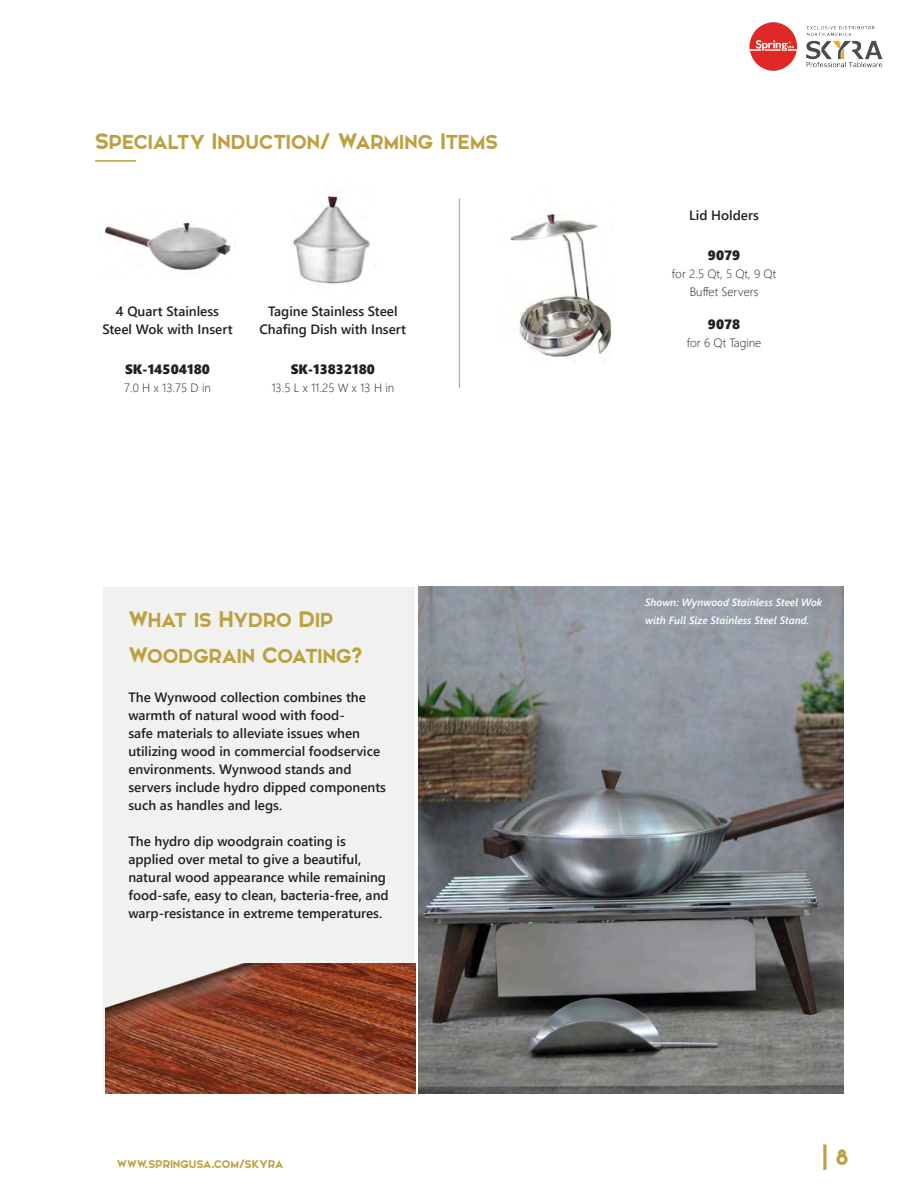
<style>
.page{position:relative;width:918px;height:1188px;background:#fff}
.page>*{position:absolute;margin:0;border:0;box-sizing:border-box;transform-origin:0 0}
.t1{font:30px "Elkwood";letter-spacing:.005em;color:#bda140}
.t2{font:16.5px "Elkwood";letter-spacing:.02em;color:#bda140}
.t3{font:600 13.5px/18px "Segoe UI";color:#231f20;text-align:center}
.t4{font:13.5px "Segoe UI Black";color:#231f20}
.t5{font:300 12px/18px "Segoe UI";color:#231f20;text-align:center}
.t6{font:italic 600 10.5px "Segoe UI";color:#fff}
</style>
<div class="page">
<img style="left:749px;top:23px;width:134px;height:48px">
<div style="left:104px;top:587px;width:311px;height:504px;background:#f1f2f0"></div>
<img style="left:104px;top:222px;width:132px;height:48px">
<img style="left:293px;top:195px;width:77px;height:89px">
<hr style="left:95px;top:160px;width:41px;height:2px;background:#bda140">
<img style="left:418px;top:587px;width:426px;height:506px">
<img style="left:106px;top:964px;width:309px;height:130px">
<hr style="left:459px;top:198px;width:1px;height:190px;background:#bda140">
<img style="left:510px;top:211px;width:102px;height:150px">
<h1 class="t1" style="left:95px;top:127px;width:404px">Specialty Induction/ Warming Items</h1>
<p class="t3" style="left:102px;top:301px;width:132px">4 Quart Stainless<br>Steel Wok with Insert</p>
<p class="t4" style="left:125px;top:359px;width:86px">SK-14504180</p>
<p class="t5" style="left:124px;top:377px;width:88px">7.0 H x 13.75 D in</p>
<p class="t3" style="left:259px;top:301px;width:148px">Tagine Stainless Steel<br>Chafing Dish with Insert</p>
<p class="t4" style="left:291px;top:359px;width:86px">SK-13832180</p>
<p class="t5" style="left:271px;top:377px;width:124px">13.5 L x 11.25 W x 13 H in</p>
<p class="t3" style="left:689px;top:206px;width:71px">Lid Holders</p>
<p class="t4" style="left:708px;top:246px;width:34px">9079</p>
<p class="t5" style="left:672px;top:264px;width:106px">for 2.5 Qt, 5 Qt, 9 Qt<br>Buffet Servers</p>
<p class="t4" style="left:708px;top:314px;width:34px">9078</p>
<p class="t5" style="left:687px;top:332px;width:76px">for 6 Qt Tagine</p>
<p class="t6" style="left:645px;top:593px;width:179px">Shown: Wynwood Stainless Steel Wok</p>
<h1 class="t1" style="left:128px;top:605px;width:207px">What is Hydro Dip</h1>
<p class="t6" style="left:645px;top:611px;width:166px">with Full Size Stainless Steel Stand.</p>
<h1 class="t1" style="left:128px;top:641px;width:235px">Woodgrain Coating?</h1>
<p class="t3" style="left:128px;top:687px;width:259px;text-align:left">The Wynwood collection combines the warmth of natural wood with food-<br>safe materials to alleviate issues when utilizing wood in commercial foodservice environments. Wynwood stands and servers include hydro dipped components such as handles and legs.</p>
<p class="t3" style="left:128px;top:831px;width:262px;text-align:left">The hydro dip woodgrain coating is applied over metal to give a beautiful, natural wood appearance while remaining food-safe, easy to clean, bacteria-free, and warp-resistance in extreme temperatures.</p>
<p class="t2" style="left:117px;top:1156px;width:168px">www.springusa.com/skyra</p>
<h1 class="t1" style="left:823px;top:1142px;width:27px">| 8</h1>
</div>
